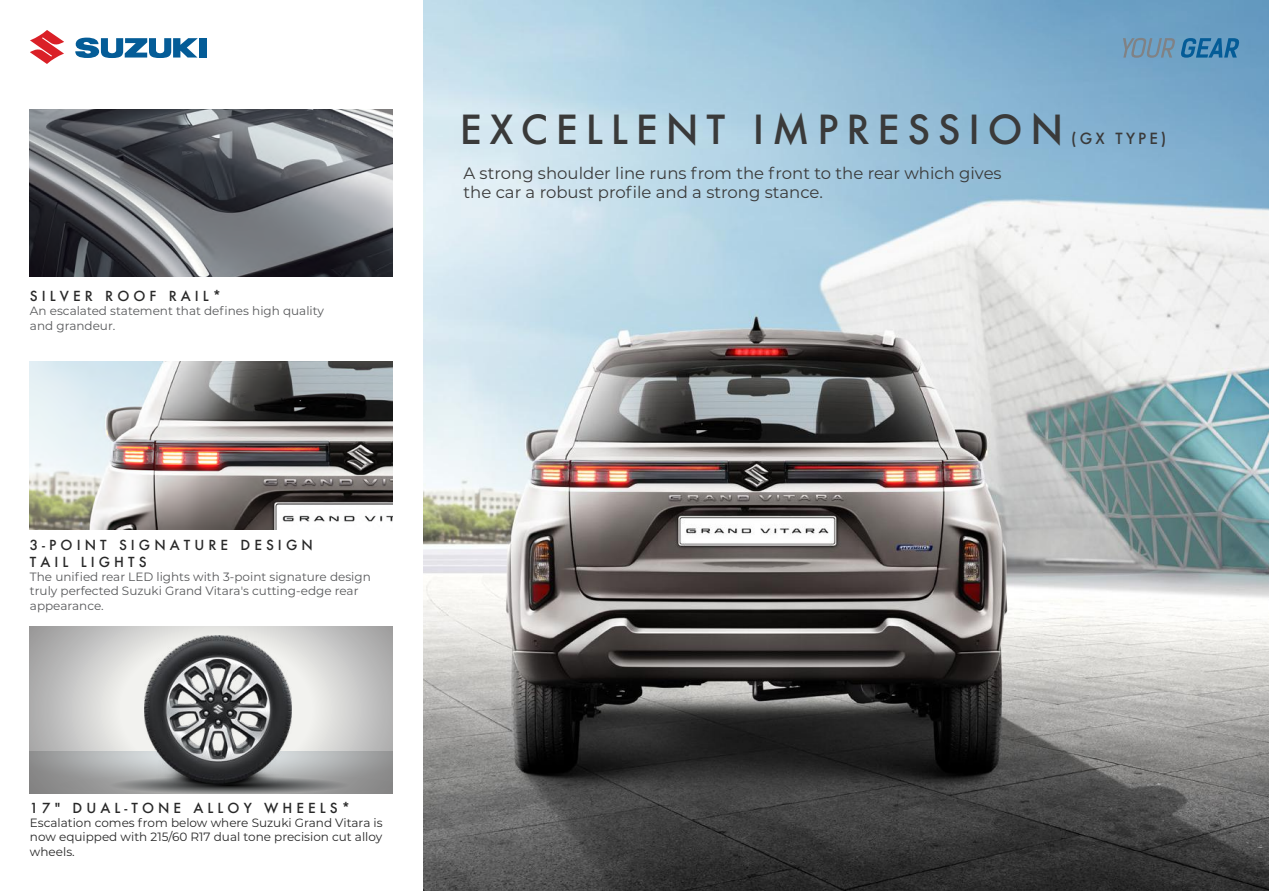
<style>
.page{position:relative;width:1269px;height:891px;background:#fff}
.page>*{position:absolute;margin:0;border:0;box-sizing:border-box;transform-origin:0 0}
.t1{font:500 39px "Futura";letter-spacing:.2em;color:#3a3a3a}
.t2{font:16.5px/19.8px "Montserrat";color:#3a3a3a}
.t3{font:500 15px "Futura";letter-spacing:.2em;color:#3a3a3a}
.t4{font:500 13.5px/16.2px "Futura";letter-spacing:.3em;color:#282828}
.t5{font:12px/14.4px "Montserrat";color:#58595b}
.t6{font:12px/14.4px "Montserrat";color:#282828;text-align:justify}
</style>
<div class="page">
<img style="left:423px;top:0;width:846px;height:891px">
<svg style="left:30px;top:629px;width:362px;height:165px;background:#c1c1c0"></svg>
<img style="left:144px;top:635px;width:148px;height:154px">
<img style="left:30px;top:362px;width:362px;height:167px">
<img style="left:30px;top:109px;width:362px;height:167px">
<svg style="left:30px;top:30px;width:34px;height:34px"></svg>
<div style="left:199px;top:38px;width:7px;height:20px;background:#045c97"></div>
<svg style="left:75px;top:38px;width:123px;height:20px"></svg>
<svg style="left:1123px;top:38px;width:117px;height:20px;background:#5589ae"></svg>
<p class="t4" style="left:30px;top:288px;width:193px">SILVER ROOF RAIL*</p>
<p class="t5" style="left:30px;top:304px;width:296px">An escalated statement that defines high quality and grandeur.</p>
<h1 class="t1" style="left:460px;top:102px;width:605px">EXCELLENT IMPRESSION</h1>
<h2 class="t2" style="left:463px;top:162px;width:540px">A strong shoulder line runs from the front to the rear which gives the car a robust profile and a strong stance.</h2>
<p class="t3" style="left:1071px;top:128px;width:97px">(GX TYPE)</p>
<p class="t4" style="left:30px;top:537px;width:284px">3-POINT SIGNATURE DESIGN<br>TAIL LIGHTS</p>
<p class="t5" style="left:30px;top:569px;width:342px">The unified rear LED lights with 3-point signature design truly perfected Suzuki Grand Vitara's cutting-edge rear appearance.</p>
<p class="t4" style="left:30px;top:799px;width:322px">17" DUAL-TONE ALLOY WHEELS*</p>
<p class="t6" style="left:30px;top:815px;width:354px">Escalation comes from below where Suzuki Grand Vitara is now equipped with 215/60 R17 dual tone precision cut alloy wheels.</p>
</div>
